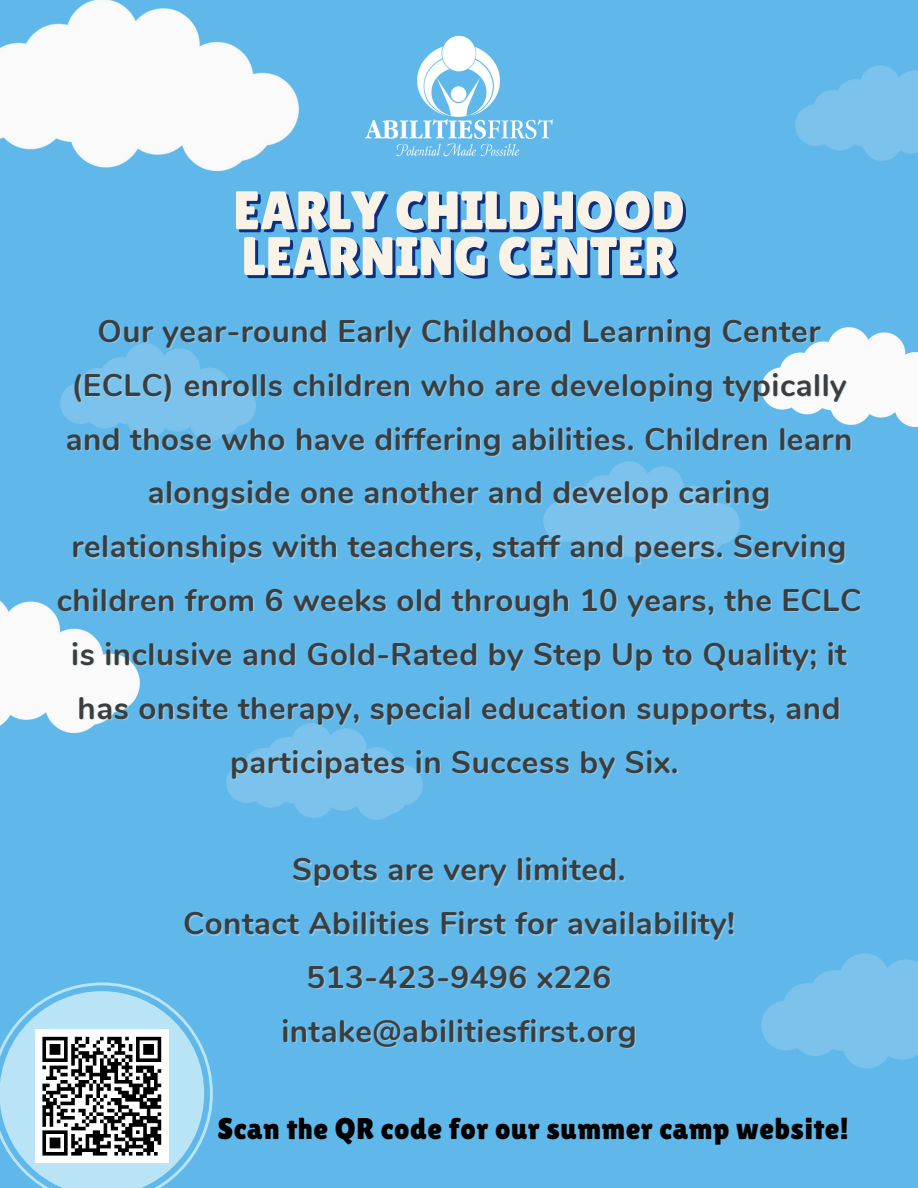
<style>
.page{position:relative;width:918px;height:1188px;background:#60b7e9}
.page>*{position:absolute;margin:0;border:0;box-sizing:border-box;transform-origin:0 0}
.t1{font:54.3px/45.9px "Lilita One";color:#f8f2e7}
.t2{font:700 31.2px/53.8px "Nunito";letter-spacing:.02em;color:#3d3d3d;text-align:center}
.t3{font:30px "Lilita One";letter-spacing:.02em;color:#000}
</style>
<div class="page">
<img style="left:60px;top:344px;width:196px;height:97px">
<img style="left:544px;top:462px;width:195px;height:97px">
<img style="left:761px;top:327px;width:157px;height:99px">
<img style="left:227px;top:723px;width:195px;height:97px">
<img style="left:0;top:600px;width:139px;height:132px">
<img style="left:0;top:0;width:298px;height:171px">
<img style="left:795px;top:66px;width:123px;height:95px">
<svg style="left:60px;top:982px;width:152px;height:154px"></svg>
<img style="left:365px;top:35px;width:188px;height:122px">
<svg style="left:0;top:991px;width:204px;height:197px"></svg>
<img style="left:761px;top:953px;width:157px;height:116px">
<h1 class="t1" style="left:233px;top:187px;width:453px">EARLY CHILDHOOD<br>LEARNING CENTER</h1>
<p class="t2" style="left:98px;top:305px;width:724px">Our year-round Early Childhood Learning Center</p>
<h2 class="t2" style="left:71px;top:358px;width:777px">(ECLC) enrolls children who are developing typically</h2>
<h2 class="t2" style="left:66px;top:412px;width:788px">and those who have differing abilities. Children learn</h2>
<p class="t2" style="left:148px;top:466px;width:624px">alongside one another and develop caring</p>
<p class="t2" style="left:72px;top:520px;width:776px">relationships with teachers, staff and peers. Serving</p>
<p class="t2" style="left:57px;top:574px;width:806px">children from 6 weeks old through 10 years, the ECLC</p>
<p class="t2" style="left:71px;top:628px;width:777px">is inclusive and Gold-Rated by Step Up to Quality; it</p>
<p class="t2" style="left:78px;top:682px;width:764px">has onsite therapy, special education supports, and</p>
<p class="t2" style="left:230px;top:735px;width:450px">participates in Success by Six.</p>
<p class="t2" style="left:292px;top:843px;width:335px">Spots are very limited.</p>
<p class="t2" style="left:183px;top:897px;width:553px">Contact Abilities First for availability!<br>513-423-9496 x226 intake@abilitiesfirst.org</p>
<p class="t3" style="left:217px;top:1111px;width:633px">Scan the QR code for our summer camp website!</p>
</div>
